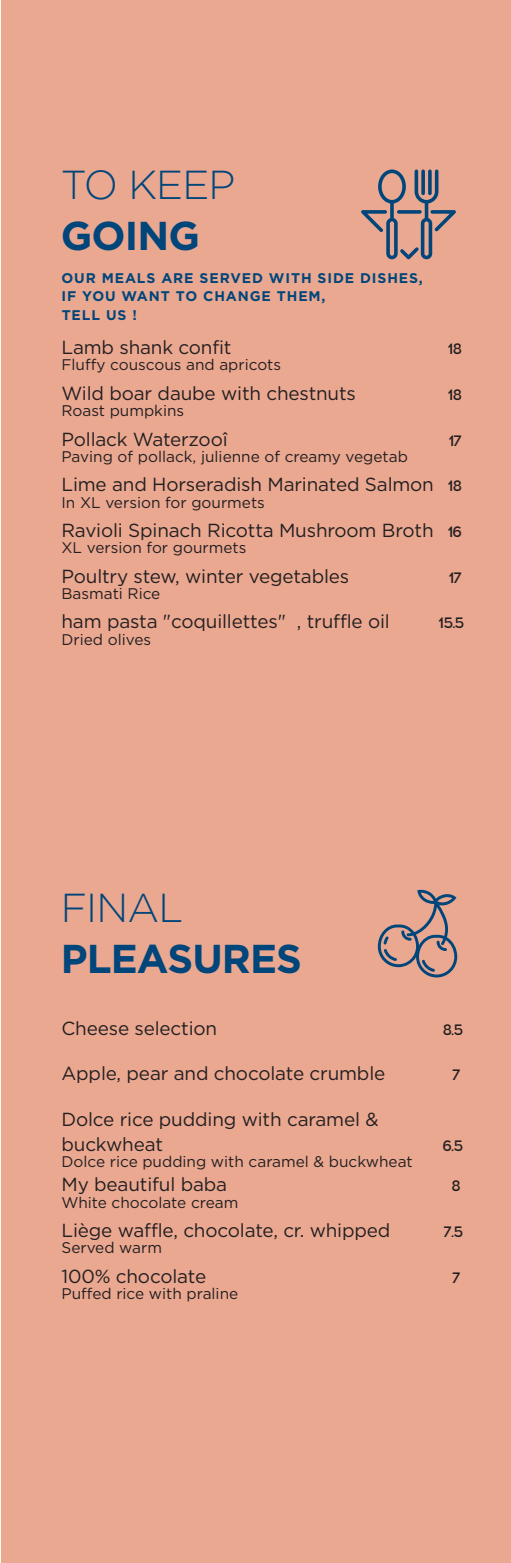
<style>
.page{position:relative;width:511px;height:1563px;background:#fff}
.page>*{position:absolute;margin:0;border:0;box-sizing:border-box;transform-origin:0 0}
.t1{font:700 40.25px "Gotham";letter-spacing:-.02em;color:#01467a}
.t2{font:300 40.25px "Gotham";letter-spacing:-.02em;color:#01467a}
.t3{font:18.9px/24.5px "Gotham";letter-spacing:-.01em;color:#231f20}
.t4{font:15.4px "Gotham";color:#231f20}
.t5{font:500 15.4px "Acrom";letter-spacing:-.08em;color:#231f20}
.t6{font:700 14px/18.2px "Gotham";letter-spacing:.06em;color:#01467a}
.s1{font-family:"Acrom";font-weight:500;font-size:15.4px}
</style>
<div class="page">
<div style="left:1px;top:0;width:510px;height:1563px;background:#eaa891"></div>
<svg style="left:362px;top:169px;width:94px;height:90px"></svg>
<svg style="left:378px;top:889px;width:79px;height:88px"></svg>
<h1 class="t2" style="left:61px;top:162px;width:176px">TO KEEP</h1>
<h1 class="t1" style="left:61px;top:209px;width:141px">GOING</h1>
<p class="t6" style="left:61px;top:269px;width:363px">OUR MEALS ARE SERVED WITH SIDE DISHES,<br>IF YOU WANT TO CHANGE THEM,<br>TELL US !</p>
<p class="t3" style="left:61px;top:335px;width:172px">Lamb shank confit</p>
<p class="t5" style="left:448px;top:338px;width:16px">18</p>
<p class="t4" style="left:61px;top:355px;width:221px">Fluffy couscous and apricots</p>
<p class="t3" style="left:61px;top:380px;width:296px">Wild boar daube with chestnuts</p>
<p class="t5" style="left:448px;top:384px;width:16px">18</p>
<p class="t4" style="left:61px;top:401px;width:124px">Roast pumpkins</p>
<p class="t3" style="left:61px;top:426px;width:168px">Pollack Waterzooî</p>
<p class="t5" style="left:448px;top:430px;width:15px">17</p>
<p class="t4" style="left:61px;top:446px;width:348px">Paving of pollack, julienne of creamy vegetab</p>
<p class="t3" style="left:61px;top:472px;width:402px">Lime and Horseradish Marinated Salmon <span class="s1">18</span></p>
<p class="t4" style="left:61px;top:492px;width:205px">In XL version for gourmets</p>
<p class="t3" style="left:61px;top:518px;width:402px">Ravioli Spinach Ricotta Mushroom Broth <span class="s1">16</span></p>
<p class="t4" style="left:61px;top:538px;width:186px">XL version for gourmets</p>
<p class="t3" style="left:61px;top:563px;width:289px">Poultry stew, winter vegetables</p>
<p class="t5" style="left:448px;top:567px;width:15px">17</p>
<p class="t4" style="left:61px;top:583px;width:100px">Basmati Rice</p>
<p class="t3" style="left:61px;top:609px;width:330px">ham pasta "coquillettes" , truffle oil</p>
<p class="t5" style="left:438px;top:613px;width:28px">15.5</p>
<p class="t4" style="left:61px;top:629px;width:91px">Dried olives</p>
<h1 class="t2" style="left:61px;top:885px;width:124px">FINAL</h1>
<h1 class="t1" style="left:61px;top:932px;width:243px">PLEASURES</h1>
<p class="t3" style="left:61px;top:1015px;width:157px">Cheese selection</p>
<p class="t5" style="left:443px;top:1019px;width:22px">8.5</p>
<p class="t3" style="left:61px;top:1061px;width:325px">Apple, pear and chocolate crumble</p>
<p class="t5" style="left:452px;top:1064px;width:10px">7</p>
<p class="t3" style="left:61px;top:1106px;width:319px">Dolce rice pudding with caramel &amp; buckwheat</p>
<p class="t5" style="left:442px;top:1135px;width:22px">6.5</p>
<p class="t4" style="left:61px;top:1151px;width:353px">Dolce rice pudding with caramel &amp; buckwheat</p>
<p class="t3" style="left:61px;top:1172px;width:167px">My beautiful baba</p>
<p class="t5" style="left:451px;top:1175px;width:11px">8</p>
<p class="t4" style="left:61px;top:1192px;width:178px">White chocolate cream</p>
<p class="t3" style="left:61px;top:1217px;width:330px">Liège waffle, chocolate, cr. whipped</p>
<p class="t5" style="left:444px;top:1221px;width:21px">7.5</p>
<p class="t4" style="left:61px;top:1238px;width:102px">Served warm</p>
<p class="t3" style="left:61px;top:1263px;width:146px">100% chocolate</p>
<p class="t5" style="left:452px;top:1267px;width:10px">7</p>
<p class="t4" style="left:61px;top:1283px;width:178px">Puffed rice with praline</p>
</div>
